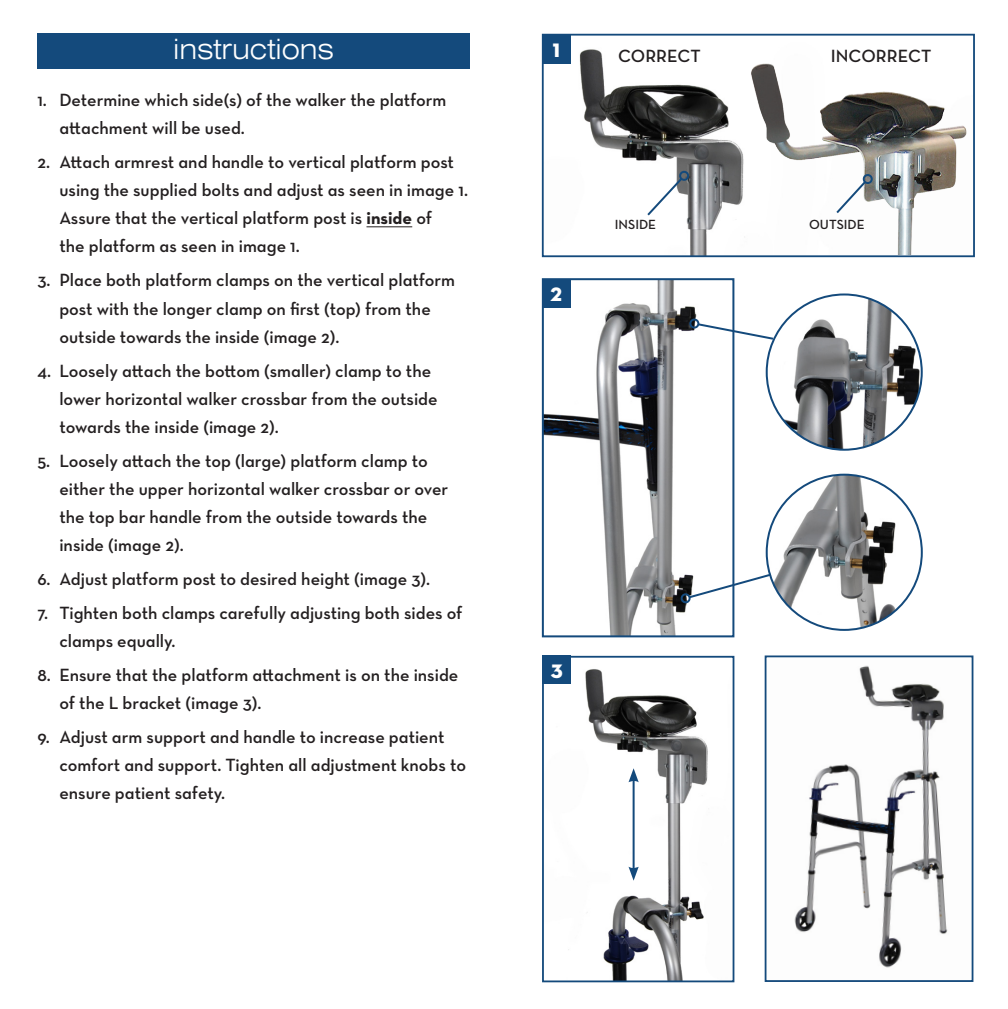
<style>
.page{position:relative;width:1008px;height:1009px;background:#fff}
.page>*{position:absolute;margin:0;border:0;box-sizing:border-box;transform-origin:0 0}
.t1{font:300 expanded 28px "Swiss 721 BT";color:#fff}
.t2{font:19.8px "Neutraface Display Titling";color:#fff}
.t3{font:18px/28px "Neutraface Text Demi Alt";color:#231f20}
.t4{font:13.6px "Neutraface Text Demi Alt";color:#231f20}
.s1{font-family:"Neutraface Text";font-weight:700}
</style>
<div class="page">
<div style="left:37px;top:34px;width:432px;height:35px;background:#144a7c"></div>
<hr style="left:366px;top:226px;width:46px;height:1px;background:#231f20">
<img style="left:545px;top:281px;width:154px;height:353px">
<div style="left:542px;top:278px;width:192px;height:359px;border:2px solid #144a7c"></div>
<img style="left:545px;top:669px;width:163px;height:309px">
<div style="left:542px;top:655px;width:192px;height:326px;border:2px solid #144a7c"></div>
<img style="left:545px;top:37px;width:191px;height:217px">
<div style="left:542px;top:34px;width:433px;height:223px;border:2px solid #144a7c"></div>
<img style="left:767px;top:474px;width:155px;height:155px;border-radius:78px">
<div style="left:542px;top:279px;width:28px;height:28px;background:#144a7c"></div>
<img style="left:767px;top:294px;width:155px;height:155px;border-radius:78px">
<div style="left:543px;top:655px;width:28px;height:28px;background:#144a7c"></div>
<img style="left:794px;top:665px;width:154px;height:303px">
<div style="left:765px;top:655px;width:208px;height:326px;border:2px solid #144a7c"></div>
<svg style="left:696px;top:322px;width:79px;height:19px"></svg>
<div style="left:689px;top:318px;width:10px;height:10px;border:2px solid #144a7c;border-radius:50%"></div>
<svg style="left:679px;top:572px;width:94px;height:32px"></svg>
<div style="left:542px;top:35px;width:28px;height:28px;background:#144a7c"></div>
<hr style="left:633px;top:778px;width:2px;height:91px;background:#144a7c">
<svg style="left:628px;top:768px;width:11px;height:14px"></svg>
<svg style="left:628px;top:866px;width:11px;height:14px"></svg>
<img style="left:736px;top:63px;width:232px;height:192px">
<svg style="left:645px;top:168px;width:46px;height:49px"></svg>
<svg style="left:834px;top:172px;width:41px;height:43px"></svg>
<p class="t1" style="left:173px;top:32px;width:162px">instructions</p>
<p class="t3" style="left:59px;top:86px;width:389px;text-indent:-22px">1. Determine which side(s) of the walker the platform attachment will be used.</p>
<p class="t3" style="left:59px;top:148px;width:410px;text-indent:-22px">2. Attach armrest and handle to vertical platform post using the supplied bolts and adjust as seen in image 1.<br>Assure that the vertical platform post is <span class="s1">inside</span> of<br>the platform as seen in image 1.</p>
<p class="t3" style="left:59px;top:266px;width:397px;text-indent:-22px">3. Place both platform clamps on the vertical platform post with the longer clamp on first (top) from the outside towards the inside (image 2).</p>
<p class="t3" style="left:59px;top:356px;width:380px;text-indent:-22px">4. Loosely attach the bottom (smaller) clamp to the lower horizontal walker crossbar from the outside towards the inside (image 2).</p>
<p class="t3" style="left:59px;top:446px;width:390px;text-indent:-22px">5. Loosely attach the top (large) platform clamp to either the upper horizontal walker crossbar or over the top bar handle from the outside towards the inside (image 2).</p>
<p class="t3" style="left:37px;top:564px;width:394px">6. Adjust platform post to desired height (image 3).</p>
<p class="t3" style="left:59px;top:598px;width:405px;text-indent:-22px">7. Tighten both clamps carefully adjusting both sides of clamps equally.</p>
<p class="t3" style="left:59px;top:660px;width:401px;text-indent:-22px">8. Ensure that the platform attachment is on the inside of the L bracket (image 3).</p>
<p class="t3" style="left:59px;top:722px;width:408px;text-indent:-22px">9. Adjust arm support and handle to increase patient comfort and support. Tighten all adjustment knobs to ensure patient safety.</p>
<p class="t2" style="left:553px;top:38px;width:9px">1</p>
<p class="t3" style="left:618px;top:41px;width:84px">CORRECT</p>
<p class="t3" style="left:831px;top:41px;width:102px">INCORRECT</p>
<p class="t2" style="left:551px;top:281px;width:13px">2</p>
<p class="t4" style="left:615px;top:216px;width:43px">INSIDE</p>
<p class="t4" style="left:809px;top:216px;width:57px">OUTSIDE</p>
<p class="t2" style="left:551px;top:658px;width:13px">3</p>
</div>
